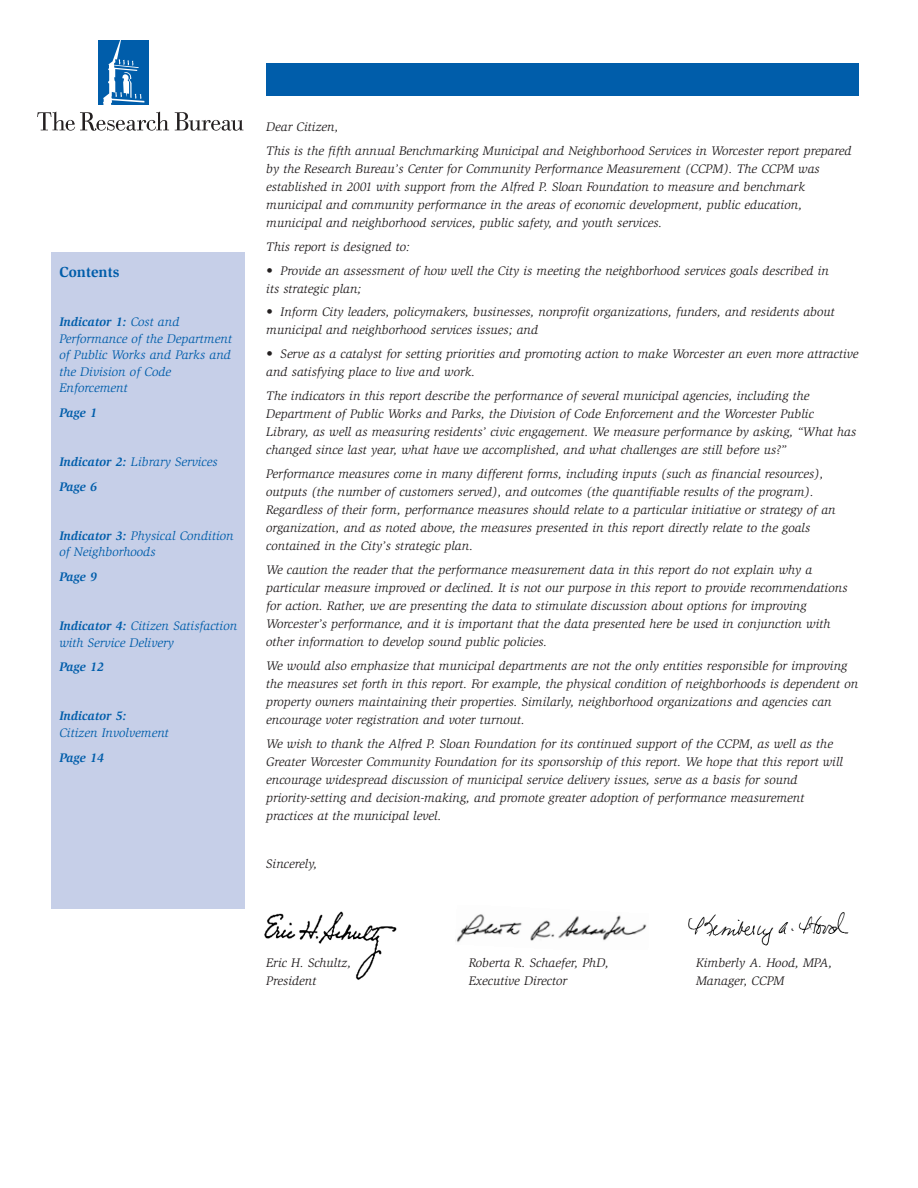
<style>
.page{position:relative;width:918px;height:1188px;background:#fff}
.page>*{position:absolute;margin:0;border:0;box-sizing:border-box;transform-origin:0 0}
.t1{font:700 15px "Slimbach";color:#005daa}
.t2{font:italic 12.75px/18px "Slimbach";color:#231f20}
.t3{font:italic 12.75px/16.5px "Slimbach";color:#005daa}
.t4{font:italic 700 12.75px/24.6px "Slimbach";color:#005daa}
.s1{font-weight:700}
.s2{font-weight:400}
</style>
<div class="page">
<img style="left:688px;top:912px;width:161px;height:34px">
<div style="left:51px;top:253px;width:194px;height:656px;background:#c6cfe8"></div>
<div style="left:266px;top:63px;width:593px;height:32px;background:#005daa"></div>
<div style="left:99px;top:40px;width:50px;height:65px;background:#005daa"></div>
<svg style="left:103px;top:40px;width:41px;height:65px"></svg>
<svg style="left:37px;top:111px;width:207px;height:20px"></svg>
<img style="left:456px;top:914px;width:191px;height:29px">
<img style="left:264px;top:911px;width:133px;height:69px">
<p class="t1" style="left:59px;top:266px;width:61px">Contents</p>
<p class="t3" style="left:59px;top:315px;width:174px"><span class="s1">Indicator 1:</span> Cost and<br>Performance of the Department of Public Works and Parks and the Division of Code<br>Enforcement</p>
<p class="t4" style="left:59px;top:401px;width:39px">Page 1</p>
<p class="t4" style="left:59px;top:450px;width:160px">Indicator 2: <span class="s2">Library Services<br></span>Page 6</p>
<p class="t3" style="left:59px;top:528px;width:176px"><span class="s1">Indicator 3:</span> Physical Condition of Neighborhoods</p>
<p class="t4" style="left:59px;top:565px;width:39px">Page 9</p>
<p class="t3" style="left:59px;top:619px;width:179px"><span class="s1">Indicator 4:</span> Citizen Satisfaction with Service Delivery</p>
<p class="t4" style="left:59px;top:656px;width:46px">Page 12</p>
<p class="t4" style="left:59px;top:705px;width:69px">Indicator 5:</p>
<p class="t3" style="left:59px;top:725px;width:111px">Citizen Involvement</p>
<p class="t4" style="left:59px;top:746px;width:46px">Page 14</p>
<p class="t2" style="left:266px;top:115px;width:587px;line-height:24px">Dear Citizen,<br>This is the fifth annual Benchmarking Municipal and Neighborhood Services in Worcester report prepared</p>
<p class="t2" style="left:266px;top:160px;width:555px">by the Research Bureau’s Center for Community Performance Measurement (CCPM). The CCPM was established in 2001 with support from the Alfred P. Sloan Foundation to measure and benchmark municipal and community performance in the areas of economic development, public education, municipal and neighborhood services, public safety, and youth services.</p>
<p class="t2" style="left:266px;top:238px;width:145px">This report is designed to:</p>
<p class="t2" style="left:266px;top:262px;width:564px">• Provide an assessment of how well the City is meeting the neighborhood services goals described in its strategic plan;</p>
<p class="t2" style="left:266px;top:304px;width:570px">• Inform City leaders, policymakers, businesses, nonprofit organizations, funders, and residents about municipal and neighborhood services issues; and</p>
<p class="t2" style="left:266px;top:346px;width:594px">• Serve as a catalyst for setting priorities and promoting action to make Worcester an even more attractive and satisfying place to live and work.</p>
<p class="t2" style="left:266px;top:388px;width:592px">The indicators in this report describe the performance of several municipal agencies, including the Department of Public Works and Parks, the Division of Code Enforcement and the Worcester Public Library, as well as measuring residents’ civic engagement. We measure performance by asking, “What has changed since last year, what have we accomplished, and what challenges are still before us?”</p>
<p class="t2" style="left:266px;top:466px;width:571px">Performance measures come in many different forms, including inputs (such as financial resources), outputs (the number of customers served), and outcomes (the quantifiable results of the program).<br>Regardless of their form, performance measures should relate to a particular initiative or strategy of an organization, and as noted above, the measures presented in this report directly relate to the goals contained in the City’s strategic plan.</p>
<p class="t2" style="left:266px;top:562px;width:583px">We caution the reader that the performance measurement data in this report do not explain why a particular measure improved or declined. It is not our purpose in this report to provide recommendations for action. Rather, we are presenting the data to stimulate discussion about options for improving Worcester’s performance, and it is important that the data presented here be used in conjunction with other information to develop sound public policies.</p>
<p class="t2" style="left:266px;top:658px;width:594px">We would also emphasize that municipal departments are not the only entities responsible for improving the measures set forth in this report. For example, the physical condition of neighborhoods is dependent on property owners maintaining their properties. Similarly, neighborhood organizations and agencies can encourage voter registration and voter turnout.</p>
<p class="t2" style="left:266px;top:736px;width:578px">We wish to thank the Alfred P. Sloan Foundation for its continued support of the CCPM, as well as the Greater Worcester Community Foundation for its sponsorship of this report. We hope that this report will encourage widespread discussion of municipal service delivery issues, serve as a basis for sound priority-setting and decision-making, and promote greater adoption of performance measurement practices at the municipal level.</p>
<p class="t2" style="left:266px;top:856px;width:53px">Sincerely,</p>
<p class="t2" style="left:266px;top:954px;width:86px">Eric H. Schultz,</p>
<p class="t2" style="left:469px;top:954px;width:142px">Roberta R. Schaefer, PhD,</p>
<p class="t2" style="left:696px;top:954px;width:138px">Kimberly A. Hood, MPA,</p>
<p class="t2" style="left:266px;top:972px;width:52px">President</p>
<p class="t2" style="left:469px;top:972px;width:100px">Executive Director</p>
<p class="t2" style="left:696px;top:972px;width:90px">Manager, CCPM</p>
</div>
